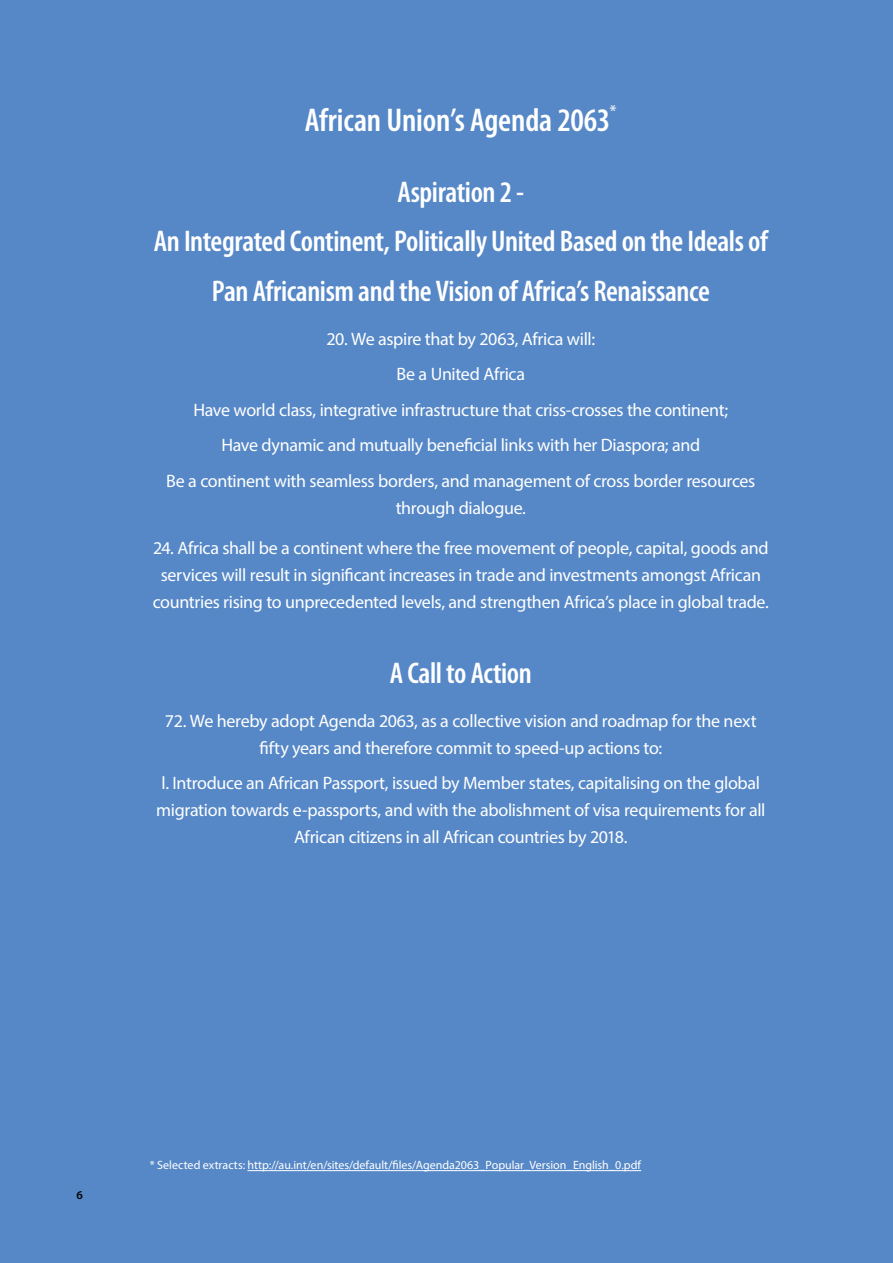
<style>
.page{position:relative;width:893px;height:1263px;background:#5688c7}
.page>*{position:absolute;margin:0;border:0;box-sizing:border-box;transform-origin:0 0}
.t1{font:600 condensed 33px "Myriad Pro";letter-spacing:-.005em;color:#fff}
.t2{font:600 condensed 30px/49.5px "Myriad Pro";letter-spacing:-.015em;color:#fff;text-align:center}
.t3{font:18px/27px "Myriad Pro";letter-spacing:-.02em;color:#fff;text-align:center}
.t4{font:12px "Myriad Pro";color:#fff}
.t5{font:600 12px "Myriad Pro";color:#000}
</style>
<div class="page">
<hr style="left:247px;top:1170px;width:394px;height:1px;background:#fff">
<h1 class="t1" style="left:305px;top:102px;width:314px">African Union’s Agenda 2063<sup>*</sup></h1>
<h2 class="t2" style="left:154px;top:168px;width:615px">Aspiration 2 -<br>An Integrated Continent, Politically United Based on the Ideals of<br>Pan Africanism and the Vision of Africa’s Renaissance</h2>
<p class="t3" style="left:166px;top:321px;width:591px;line-height:35.5px">20. We aspire that by 2063, Africa will:<br>Be a United Africa<br>Have world class, integrative infrastructure that criss-crosses the continent;<br>Have dynamic and mutually beneficial links with her Diaspora; and<br>Be a continent with seamless borders, and management of cross border resources</p>
<p class="t3" style="left:396px;top:494px;width:132px">through dialogue.</p>
<p class="t3" style="left:153px;top:534px;width:618px">24. Africa shall be a continent where the free movement of people, capital, goods and services will result in significant increases in trade and investments amongst African countries rising to unprecedented levels, and strengthen Africa’s place in global trade.</p>
<h2 class="t2" style="left:390px;top:648px;width:144px">A Call to Action</h2>
<p class="t3" style="left:165px;top:707px;width:593px">72. We hereby adopt Agenda 2063, as a collective vision and roadmap for the next fifty years and therefore commit to speed-up actions to:</p>
<p class="t3" style="left:156px;top:769px;width:611px">l. Introduce an African Passport, issued by Member states, capitalising on the global migration towards e-passports, and with the abolishment of visa requirements for all<br>African citizens in all African countries by 2018.</p>
<p class="t5" style="left:77px;top:1187px;width:8px">6</p>
<p class="t4" style="left:150px;top:1158px;width:493px">* Selected extracts: http://au.int/en/sites/default/files/Agenda2063_Popular_Version_English_0.pdf</p>
</div>
